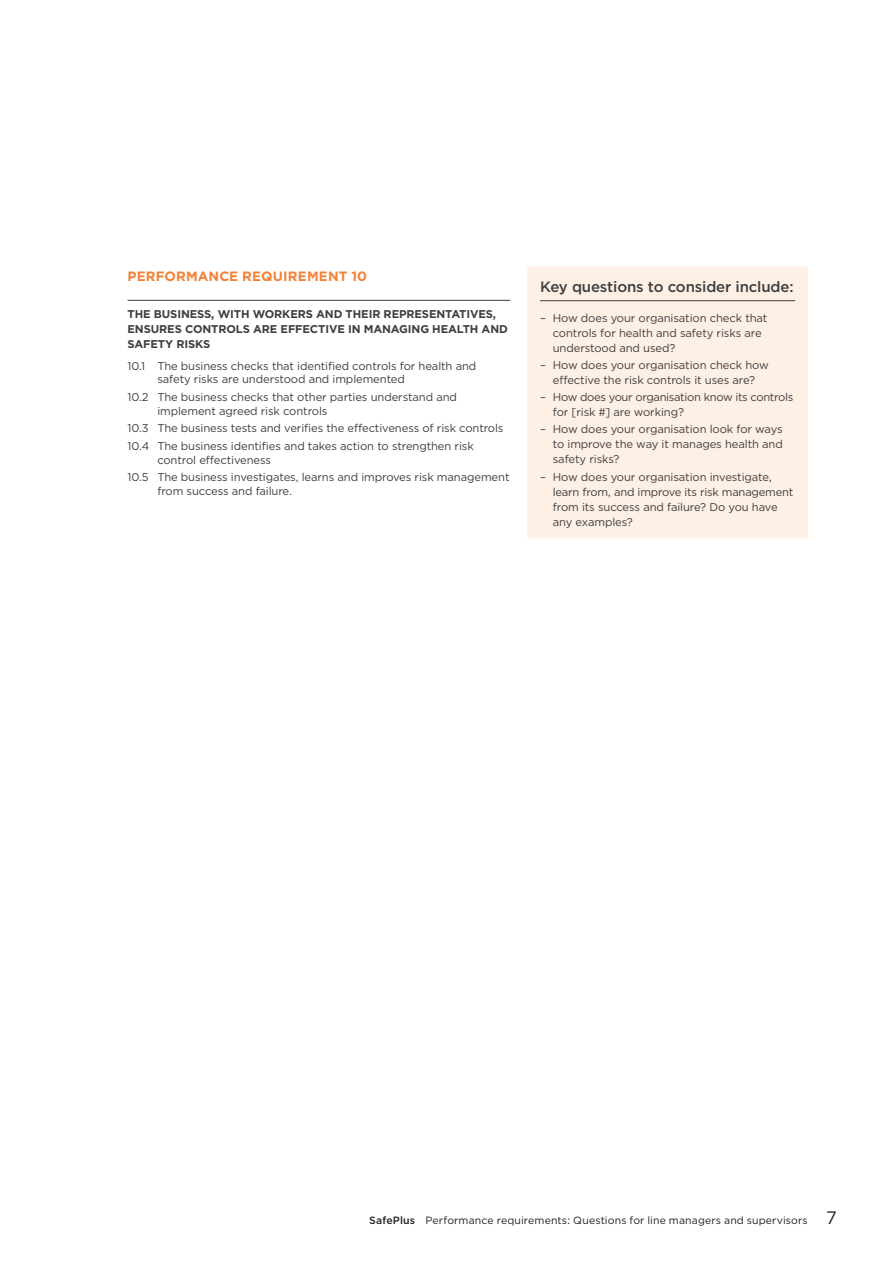
<style>
.page{position:relative;width:893px;height:1263px;background:#fff}
.page>*{position:absolute;margin:0;border:0;box-sizing:border-box;transform-origin:0 0}
.H2_with_line{font:500 15px "Gotham";letter-spacing:-.01em;color:#3e3e3f}
.t1{font:700 13.5px "Gotham";letter-spacing:.01em;color:#f48237}
.Number_Table_Bullet{font:11.25px/15px "Gotham";letter-spacing:-.01em;color:#3e3e3f}
.table_H1{font:700 11.25px/15px "Gotham";letter-spacing:-.01em;color:#3e3e3f}
.Number_Table_Bullet-2{font:11.25px/15px "Gotham";letter-spacing:-.03em;color:#3e3e3f}
.t2{font:10.5px "Gotham";letter-spacing:.015em;color:#231f20}
.s1{font-weight:500}
.s2{font-size:18px}
</style>
<div class="page">
<div style="left:527px;top:266px;width:281px;height:272px;background:#fef0e5"></div>
<hr style="left:128px;top:300px;width:382px;height:1px;background:#3e3e3f">
<hr style="left:540px;top:300px;width:255px;height:1px;background:#3e3e3f">
<h3 class="t1" style="left:128px;top:268px;width:241px">PERFORMANCE REQUIREMENT 10</h3>
<p class="table_H1" style="left:128px;top:306px;width:382px">THE BUSINESS, WITH WORKERS AND THEIR REPRESENTATIVES,<br>ENSURES CONTROLS ARE EFFECTIVE IN MANAGING HEALTH AND<br>SAFETY RISKS</p>
<p class="Number_Table_Bullet" style="left:157px;top:359px;width:321px;line-height:13.5px;text-indent:-30px">10.1 The business checks that identified controls for health and safety risks are understood and implemented</p>
<p class="Number_Table_Bullet" style="left:157px;top:390px;width:301px;line-height:13.5px;text-indent:-30px">10.2 The business checks that other parties understand and implement agreed risk controls</p>
<p class="Number_Table_Bullet" style="left:128px;top:421px;width:377px">10.3 The business tests and verifies the effectiveness of risk controls</p>
<p class="Number_Table_Bullet" style="left:157px;top:439px;width:318px;line-height:13.5px;text-indent:-30px">10.4 The business identifies and takes action to strengthen risk control effectiveness</p>
<p class="Number_Table_Bullet" style="left:157px;top:470px;width:354px;line-height:13.5px;text-indent:-30px">10.5 The business investigates, learns and improves risk management from success and failure.</p>
<p class="H2_with_line" style="left:540px;top:277px;width:255px">Key questions to consider include:</p>
<p class="Number_Table_Bullet" style="left:553px;top:310px;width:216px;text-indent:-13px">– How does your organisation check that controls for health and safety risks are understood and used?</p>
<p class="Number_Table_Bullet" style="left:540px;top:357px;width:230px;text-align:center">– How does your organisation check how effective the risk controls it uses are?</p>
<p class="Number_Table_Bullet-2" style="left:553px;top:390px;width:242px;text-indent:-13px">– How does your organisation know its controls for [risk #] are working?</p>
<p class="Number_Table_Bullet" style="left:553px;top:422px;width:232px;text-align:justify;text-indent:-13px">– How does your organisation look for ways to improve the way it manages health and safety risks?</p>
<p class="Number_Table_Bullet" style="left:553px;top:469px;width:242px;text-indent:-13px">– How does your organisation investigate, learn from, and improve its risk management from its success and failure? Do you have any examples?</p>
<p class="t2" style="left:369px;top:1213px;width:469px"><span class="s1">SafePlus</span> Performance requirements: Questions for line managers and supervisors <span class="s2">7</span></p>
</div>
